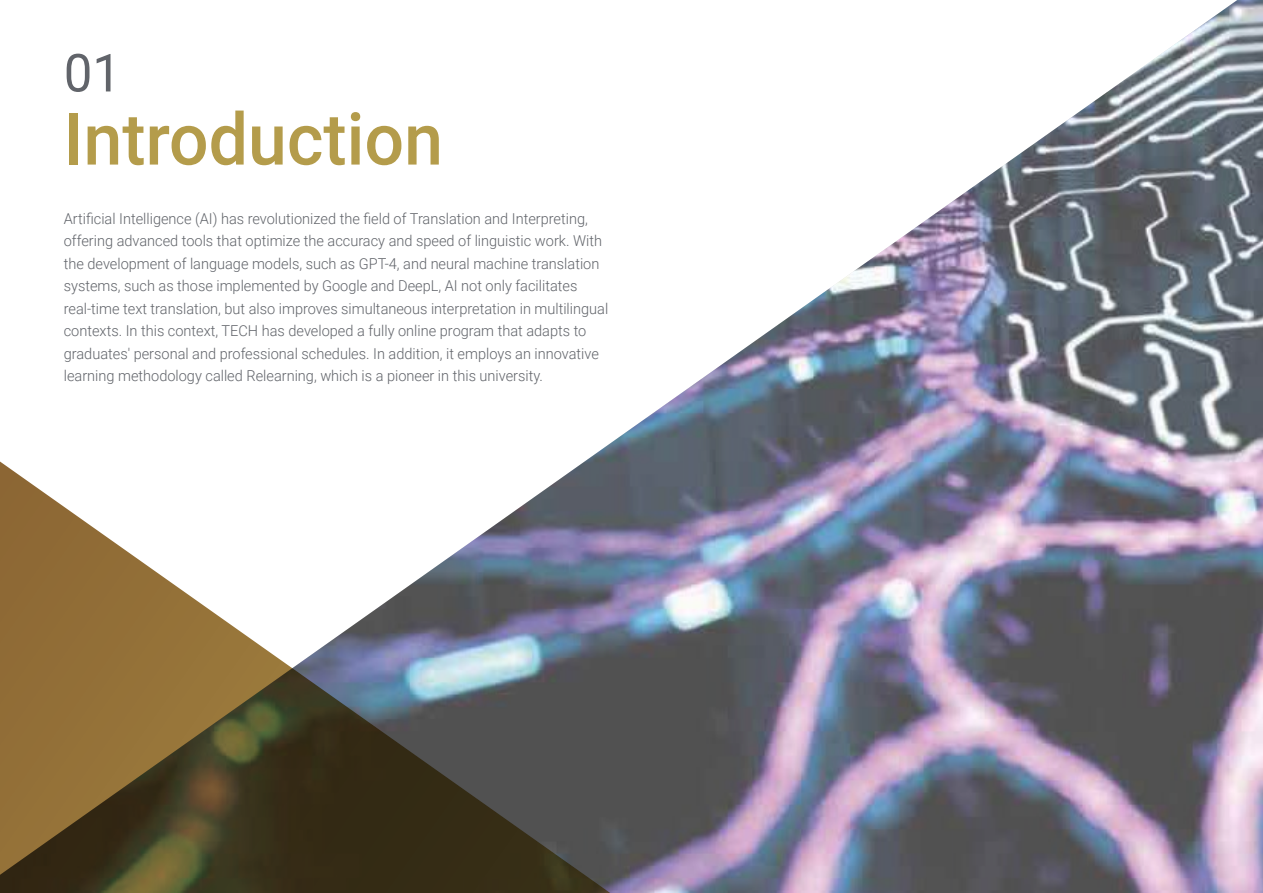
<style>
.page{position:relative;width:1263px;height:893px;background:#fff}
.page>*{position:absolute;margin:0;border:0;box-sizing:border-box;transform-origin:0 0}
.t1{font:500 72px "Roboto";color:#b49c4b}
.t2{font:52.5px "Roboto";color:#61646a}
.t3{font:300 15px/22.5px "Roboto";color:#61646a}
</style>
<div class="page">
<img style="left:606px;top:0;width:657px;height:893px">
<svg style="left:0;top:446px;width:640px;height:447px"></svg>
<h2 class="t2" style="left:64px;top:36px;width:59px">01</h2>
<h1 class="t1" style="left:64px;top:89px;width:381px">Introduction</h1>
<p class="t3" style="left:64px;top:207px;width:546px">Artificial Intelligence (AI) has revolutionized the field of Translation and Interpreting, offering advanced tools that optimize the accuracy and speed of linguistic work. With the development of language models, such as GPT-4, and neural machine translation systems, such as those implemented by Google and DeepL, AI not only facilitates real-time text translation, but also improves simultaneous interpretation in multilingual contexts. In this context, TECH has developed a fully online program that adapts to graduates' personal and professional schedules. In addition, it employs an innovative learning methodology called Relearning, which is a pioneer in this university.</p>
</div>
